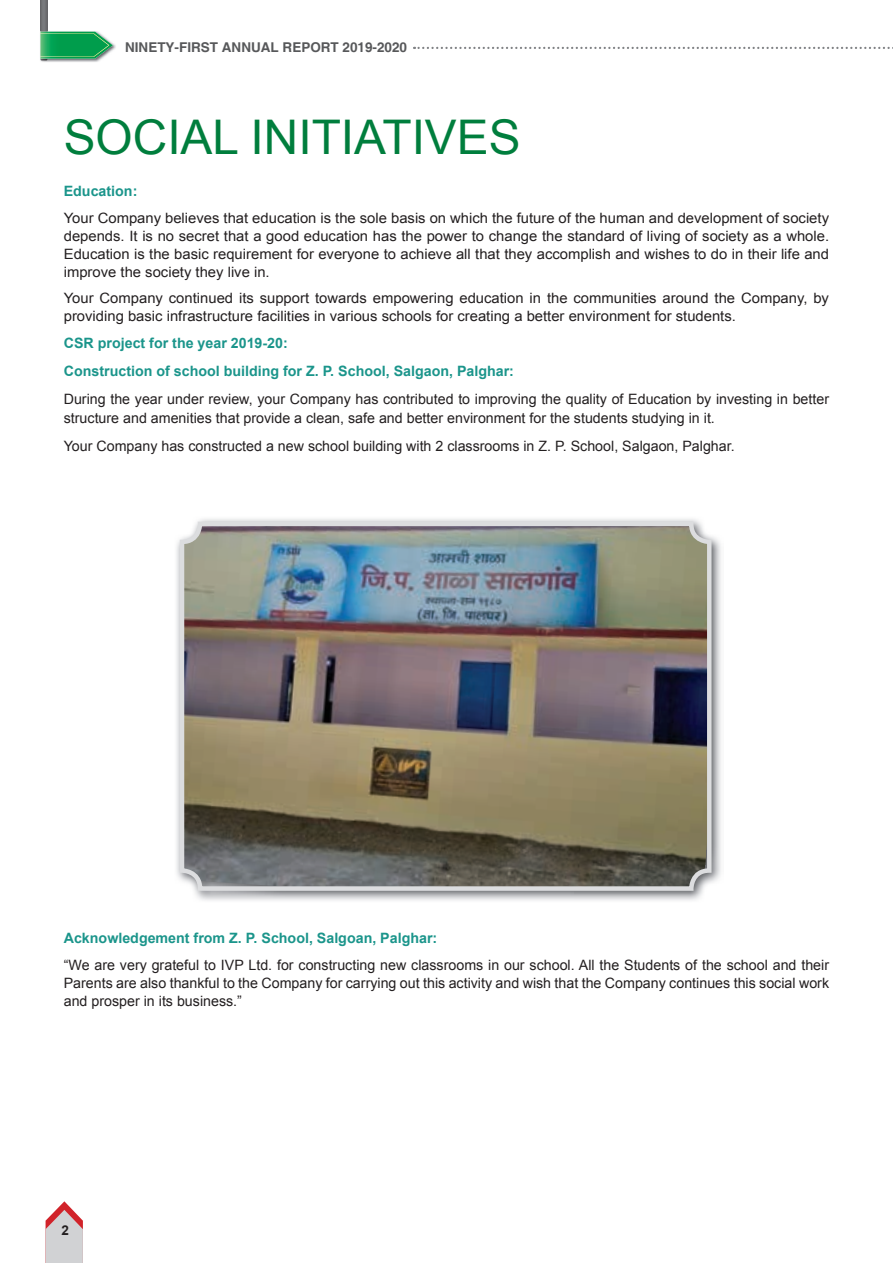
<style>
.page{position:relative;width:893px;height:1263px;background:#fff}
.page>*{position:absolute;margin:0;border:0;box-sizing:border-box;transform-origin:0 0}
.t1{font:47.85px "Arial";color:#007e3d}
.t2{font:14.25px/28px "Arial";color:#231f20}
.t3{font:14.25px/18px "Arial";color:#231f20;scale:1.04 1}
.t4{font:700 13.5px "Helvetica";color:#57585a}
.t5{font:700 13.5px "Arial";color:#231f20}
.s1{font-weight:700;color:#1b958b}
</style>
<div class="page">
<svg style="left:46px;top:1201px;width:37px;height:62px"></svg>
<svg style="left:414px;top:47px;width:479px;height:2px"></svg>
<img style="left:40px;top:0;width:8px;height:31px">
<img style="left:40px;top:31px;width:76px;height:31px">
<svg style="left:40px;top:32px;width:73px;height:27px"></svg>
<img style="left:40px;top:33px;width:69px;height:24px">
<img style="left:176px;top:519px;width:545px;height:382px">
<img style="left:182px;top:524px;width:527px;height:364px">
<div style="left:180px;top:522px;width:531px;height:369px;border:4px solid #dcdddf;border-radius:18px"></div>
<p class="t4" style="left:125px;top:39px;width:284px">NINETY-FIRST ANNUAL REPORT 2019-2020</p>
<p class="t1" style="left:64px;top:106px;width:458px">SOCIAL INITIATIVES</p>
<p class="t3" style="left:64px;top:178px;width:737px;line-height:26.5px"><span class="s1">Education:<br></span>Your Company believes that education is the sole basis on which the future of the human and development of society</p>
<p class="t3" style="left:64px;top:227px;width:737px;text-align:justify">depends. It is no secret that a good education has the power to change the standard of living of society as a whole.<br>Education is the basic requirement for everyone to achieve all that they accomplish and wishes to do in their life and improve the society they live in.</p>
<p class="t3" style="left:64px;top:289px;width:737px">Your Company continued its support towards empowering education in the communities around the Company, by providing basic infrastructure facilities in various schools for creating a better environment for students.</p>
<p class="t2" style="left:64px;top:329px;width:767px"><span class="s1">CSR project for the year 2019-20:<br>Construction of school building for Z. P. School, Salgaon, Palghar:<br></span>During the year under review, your Company has contributed to improving the quality of Education by investing in better</p>
<p class="t2" style="left:64px;top:404px;width:672px">structure and amenities that provide a clean, safe and better environment for the students studying in it.<br>Your Company has constructed a new school building with 2 classrooms in Z. P. School, Salgaon, Palghar.</p>
<p class="t2" style="left:64px;top:925px;width:767px;line-height:26.5px"><span class="s1">Acknowledgement from Z. P. School, Salgoan, Palghar:<br></span>“We are very grateful to IVP Ltd. for constructing new classrooms in our school. All the Students of the school and their</p>
<p class="t2" style="left:64px;top:974px;width:767px;line-height:18px">Parents are also thankful to the Company for carrying out this activity and wish that the Company continues this social work and prosper in its business.”</p>
<p class="t5" style="left:62px;top:1221px;width:9px">2</p>
</div>
